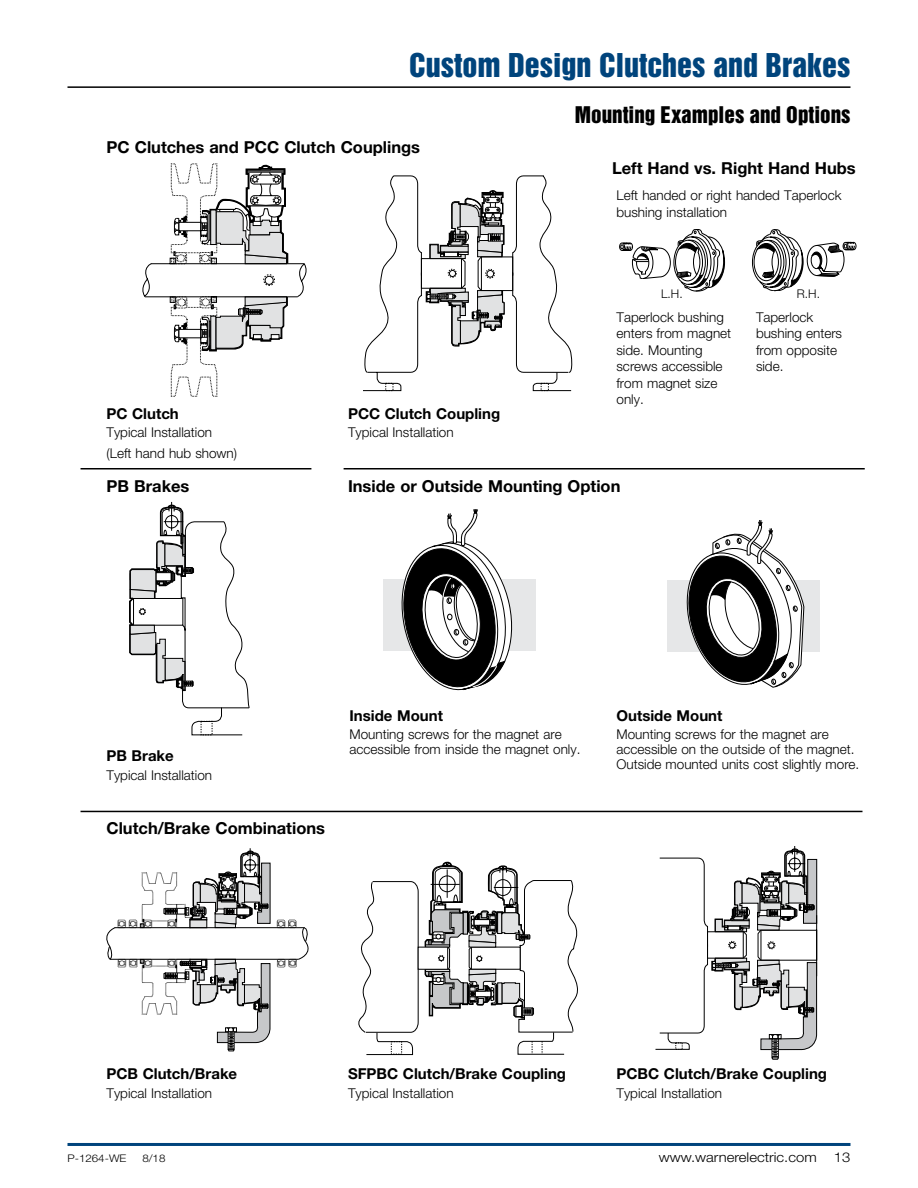
<style>
.page{position:relative;width:918px;height:1188px;background:#fff}
.page>*{position:absolute;margin:0;border:0;box-sizing:border-box;transform-origin:0 0}
.t1{font:30px "Helvetica Inserat LT Std";color:#00447c}
.t2{font:21px "Helvetica Inserat LT Std";color:#000}
.Paragraph_head{font:700 16.5px "Helvetica Neue LT Std";color:#000}
.Paragraph_Subhead{font:700 15px "Helvetica Neue LT Std";color:#000}
.New_Body_Copy{font:300 13.5px/16.5px "Helvetica Neue LT Std";color:#000}
.New_Body_Copy-2{font:300 13.5px "Helvetica Neue LT Std";color:#000;scale:1.1 1}
.t3{font:300 12px "Helvetica Neue LT Std";color:#000}
.t4{font:300 10.5px "Helvetica Neue LT Std";color:#000;scale:1.1 1}
</style>
<div class="page">
<hr style="left:68px;top:86px;width:782px;height:2px;background:#000">
<hr style="left:68px;top:1143px;width:782px;height:3px;background:#00447c">
<svg style="left:142px;top:164px;width:165px;height:233px"></svg>
<svg style="left:210px;top:316px;width:6px;height:34px"></svg>
<div style="left:179px;top:329px;width:22px;height:9px;background:#fff;border:1px solid #000"></div>
<div style="left:265px;top:276px;width:9px;height:9px;border:1px solid #000;border-radius:50%"></div>
<div style="left:264px;top:275px;width:11px;height:11px;border:1px dashed #000;border-radius:50%"></div>
<svg style="left:363px;top:176px;width:210px;height:215px"></svg>
<div style="left:449px;top:270px;width:7px;height:7px;border:1px solid #000;border-radius:50%"></div>
<div style="left:448px;top:269px;width:8px;height:8px;border:1px dashed #000;border-radius:50%"></div>
<div style="left:487px;top:270px;width:7px;height:7px;border:1px solid #000;border-radius:50%"></div>
<div style="left:486px;top:269px;width:9px;height:9px;border:1px dashed #000;border-radius:50%"></div>
<svg style="left:129px;top:502px;width:121px;height:234px"></svg>
<svg style="left:106px;top:848px;width:165px;height:203px"></svg>
<div style="left:277px;top:920px;width:8px;height:8px;border:1px dashed #000"></div>
<div style="left:288px;top:920px;width:8px;height:8px;border:1px dashed #000"></div>
<div style="left:288px;top:959px;width:9px;height:8px;border:1px dashed #000"></div>
<div style="left:277px;top:959px;width:8px;height:8px;border:1px dashed #000"></div>
<svg style="left:277px;top:921px;width:32px;height:45px"></svg>
<hr style="left:115px;top:927px;width:190px;height:1px;background:#000">
<hr style="left:110px;top:959px;width:188px;height:1px;background:#000">
<svg style="left:358px;top:862px;width:220px;height:193px"></svg>
<svg style="left:656px;top:846px;width:161px;height:214px"></svg>
<div style="left:768px;top:942px;width:7px;height:7px;border:1px dashed #000;border-radius:50%"></div>
<svg style="left:620px;top:229px;width:106px;height:62px"></svg>
<svg style="left:752px;top:229px;width:104px;height:62px"></svg>
<div style="left:384px;top:580px;width:152px;height:71px;background:#e6e7e8"></div>
<div style="left:667px;top:580px;width:152px;height:72px;background:#e6e7e8"></div>
<svg style="left:395px;top:510px;width:123px;height:181px"></svg>
<svg style="left:687px;top:520px;width:118px;height:168px"></svg>
<hr style="left:81px;top:468px;width:230px;height:2px;background:#000">
<hr style="left:344px;top:468px;width:521px;height:2px;background:#000">
<hr style="left:81px;top:811px;width:781px;height:1px;background:#000">
<p class="t1" style="left:409px;top:48px;width:443px">Custom Design Clutches and Brakes</p>
<p class="t2" style="left:575px;top:102px;width:277px">Mounting Examples and Options</p>
<p class="Paragraph_head" style="left:106px;top:137px;width:315px">PC Clutches and PCC Clutch Couplings</p>
<p class="Paragraph_Subhead" style="left:106px;top:404px;width:74px">PC Clutch</p>
<p class="New_Body_Copy" style="left:106px;top:424px;width:107px">Typical Installation</p>
<p class="New_Body_Copy" style="left:106px;top:445px;width:132px">(Left hand hub shown)</p>
<p class="Paragraph_Subhead" style="left:348px;top:404px;width:154px">PCC Clutch Coupling</p>
<p class="New_Body_Copy" style="left:348px;top:424px;width:107px">Typical Installation</p>
<p class="Paragraph_head" style="left:612px;top:158px;width:245px">Left Hand vs. Right Hand Hubs</p>
<p class="New_Body_Copy" style="left:616px;top:187px;width:226px">Left handed or right handed Taperlock bushing installation</p>
<p class="t3" style="left:661px;top:286px;width:23px">L.H.</p>
<p class="t3" style="left:797px;top:286px;width:25px">R.H.</p>
<p class="New_Body_Copy" style="left:616px;top:308px;width:116px">Taperlock bushing enters from magnet side. Mounting screws accessible from magnet size only.</p>
<p class="New_Body_Copy" style="left:756px;top:308px;width:88px">Taperlock bushing enters from opposite side.</p>
<p class="Paragraph_head" style="left:106px;top:476px;width:84px">PB Brakes</p>
<p class="Paragraph_head" style="left:348px;top:476px;width:274px">Inside or Outside Mounting Option</p>
<p class="Paragraph_Subhead" style="left:106px;top:747px;width:69px">PB Brake</p>
<p class="New_Body_Copy" style="left:106px;top:766px;width:107px">Typical Installation</p>
<p class="Paragraph_head" style="left:106px;top:818px;width:220px">Clutch/Brake Combinations</p>
<p class="Paragraph_Subhead" style="left:350px;top:707px;width:95px">Inside Mount</p>
<p class="New_Body_Copy" style="left:350px;top:727px;width:232px;line-height:15px">Mounting screws for the magnet are accessible from inside the magnet only.</p>
<p class="Paragraph_Subhead" style="left:616px;top:707px;width:107px">Outside Mount</p>
<p class="New_Body_Copy" style="left:616px;top:727px;width:244px;line-height:15px">Mounting screws for the magnet are accessible on the outside of the magnet.<br>Outside mounted units cost slightly more.</p>
<p class="Paragraph_Subhead" style="left:106px;top:1065px;width:132px">PCB Clutch/Brake</p>
<p class="New_Body_Copy" style="left:106px;top:1084px;width:107px">Typical Installation</p>
<p class="Paragraph_Subhead" style="left:348px;top:1065px;width:220px">SFPBC Clutch/Brake Coupling</p>
<p class="New_Body_Copy" style="left:348px;top:1084px;width:107px">Typical Installation</p>
<p class="Paragraph_Subhead" style="left:616px;top:1065px;width:212px">PCBC Clutch/Brake Coupling</p>
<p class="New_Body_Copy" style="left:616px;top:1084px;width:107px">Typical Installation</p>
<p class="t4" style="left:68px;top:1152px;width:55px">P-1264-WE</p>
<p class="t4" style="left:142px;top:1152px;width:23px">8/18</p>
<p class="New_Body_Copy-2" style="left:659px;top:1149px;width:145px">www.warnerelectric.com</p>
<p class="New_Body_Copy-2" style="left:834px;top:1149px;width:17px">13</p>
</div>
